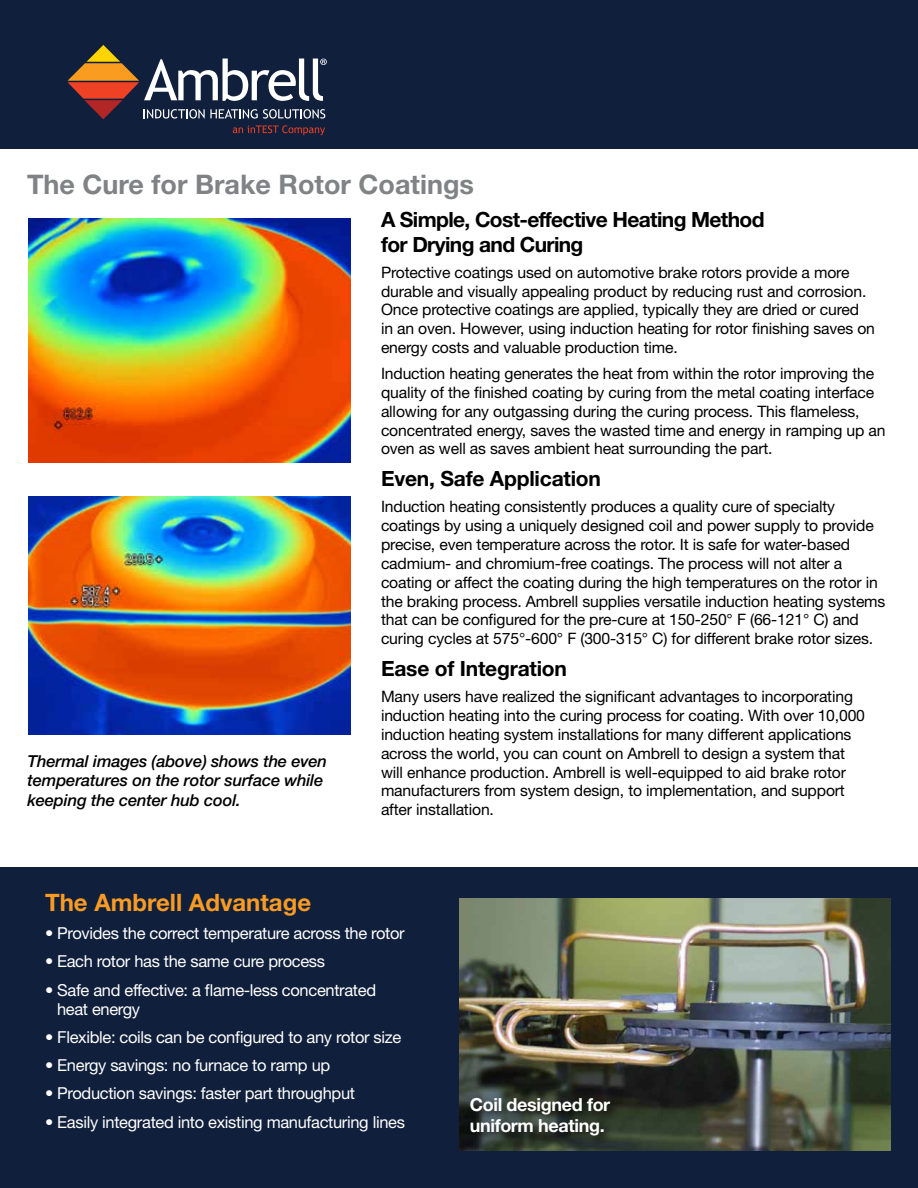
<style>
.page{position:relative;width:918px;height:1188px;background:#fff}
.page>*{position:absolute;margin:0;border:0;box-sizing:border-box;transform-origin:0 0}
.t1{font:700 27px "Helvetica Neue LT Std";color:#808285}
.t2{font:700 24px "Helvetica Neue LT Std";color:#f99b23}
.t3{font:700 21px/25.2px "Helvetica Neue LT Std";letter-spacing:-.03em;color:#000}
.t4{font:700 21px "Helvetica Neue LT Std";letter-spacing:-.01em;color:#000}
.t5{font:700 18px/21.6px "Helvetica Neue LT Std";letter-spacing:-.02em;color:#fff}
.t6{font:16.5px/19.5px "Helvetica Neue LT Std";letter-spacing:-.02em;color:#fff}
.t7{font:italic 500 16.5px/19.8px "Helvetica Neue LT Std";letter-spacing:-.01em;color:#000}
.t8{font:15.75px/18.9px "Helvetica Neue LT Std";letter-spacing:-.01em;color:#000}
</style>
<div class="page">
<div style="left:0;top:0;width:918px;height:148px;background:#101f3b"></div>
<svg style="left:68px;top:45px;width:259px;height:74px"></svg>
<svg style="left:233px;top:125px;width:92px;height:10px"></svg>
<div style="left:0;top:868px;width:918px;height:320px;background:#101f3b"></div>
<img style="left:459px;top:899px;width:432px;height:252px">
<div style="left:467px;top:1094px;width:155px;height:54px;background:#000;opacity:.9"></div>
<img style="left:29px;top:219px;width:321px;height:244px">
<img style="left:29px;top:496px;width:321px;height:239px">
<h1 class="t1" style="left:27px;top:168px;width:449px">The Cure for Brake Rotor Coatings</h1>
<p class="t7" style="left:28px;top:751px;width:301px">Thermal images (above) shows the even temperatures on the rotor surface while keeping the center hub cool.</p>
<h3 class="t3" style="left:381px;top:206px;width:385px">A Simple, Cost-effective Heating Method for Drying and Curing</h3>
<p class="t8" style="left:381px;top:262px;width:496px">Protective coatings used on automotive brake rotors provide a more durable and visually appealing product by reducing rust and corrosion.<br>Once protective coatings are applied, typically they are dried or cured in an oven. However, using induction heating for rotor finishing saves on energy costs and valuable production time.</p>
<p class="t8" style="left:381px;top:364px;width:506px">Induction heating generates the heat from within the rotor improving the quality of the finished coating by curing from the metal coating interface allowing for any outgassing during the curing process. This flameless, concentrated energy, saves the wasted time and energy in ramping up an oven as well as saves ambient heat surrounding the part.</p>
<h3 class="t4" style="left:381px;top:466px;width:221px">Even, Safe Application</h3>
<p class="t8" style="left:381px;top:497px;width:506px">Induction heating consistently produces a quality cure of specialty coatings by using a uniquely designed coil and power supply to provide precise, even temperature across the rotor. It is safe for water-based cadmium- and chromium-free coatings. The process will not alter a coating or affect the coating during the high temperatures on the rotor in the braking process. Ambrell supplies versatile induction heating systems that can be configured for the pre-cure at 150-250° F (66-121° C) and curing cycles at 575°-600° F (300-315° C) for different brake rotor sizes.</p>
<h3 class="t4" style="left:381px;top:656px;width:187px">Ease of Integration</h3>
<p class="t8" style="left:381px;top:687px;width:486px">Many users have realized the significant advantages to incorporating induction heating into the curing process for coating. With over 10,000 induction heating system installations for many different applications across the world, you can count on Ambrell to design a system that will enhance production. Ambrell is well-equipped to aid brake rotor manufacturers from system design, to implementation, and support after installation.</p>
<h2 class="t2" style="left:45px;top:888px;width:268px">The Ambrell Advantage</h2>
<p class="t6" style="left:45px;top:923px;width:361px">• Provides the correct temperature across the rotor</p>
<p class="t6" style="left:45px;top:952px;width:282px">• Each rotor has the same cure process</p>
<p class="t6" style="left:57px;top:980px;width:321px;text-indent:-12px">• Safe and effective: a flame-less concentrated heat energy</p>
<p class="t6" style="left:45px;top:1027px;width:358px">• Flexible: coils can be configured to any rotor size</p>
<p class="t6" style="left:45px;top:1055px;width:287px">• Energy savings: no furnace to ramp up</p>
<p class="t6" style="left:45px;top:1084px;width:312px">• Production savings: faster part throughput</p>
<p class="t6" style="left:45px;top:1112px;width:361px">• Easily integrated into existing manufacturing lines</p>
<p class="t5" style="left:470px;top:1093px;width:142px">Coil designed for uniform heating.</p>
</div>
